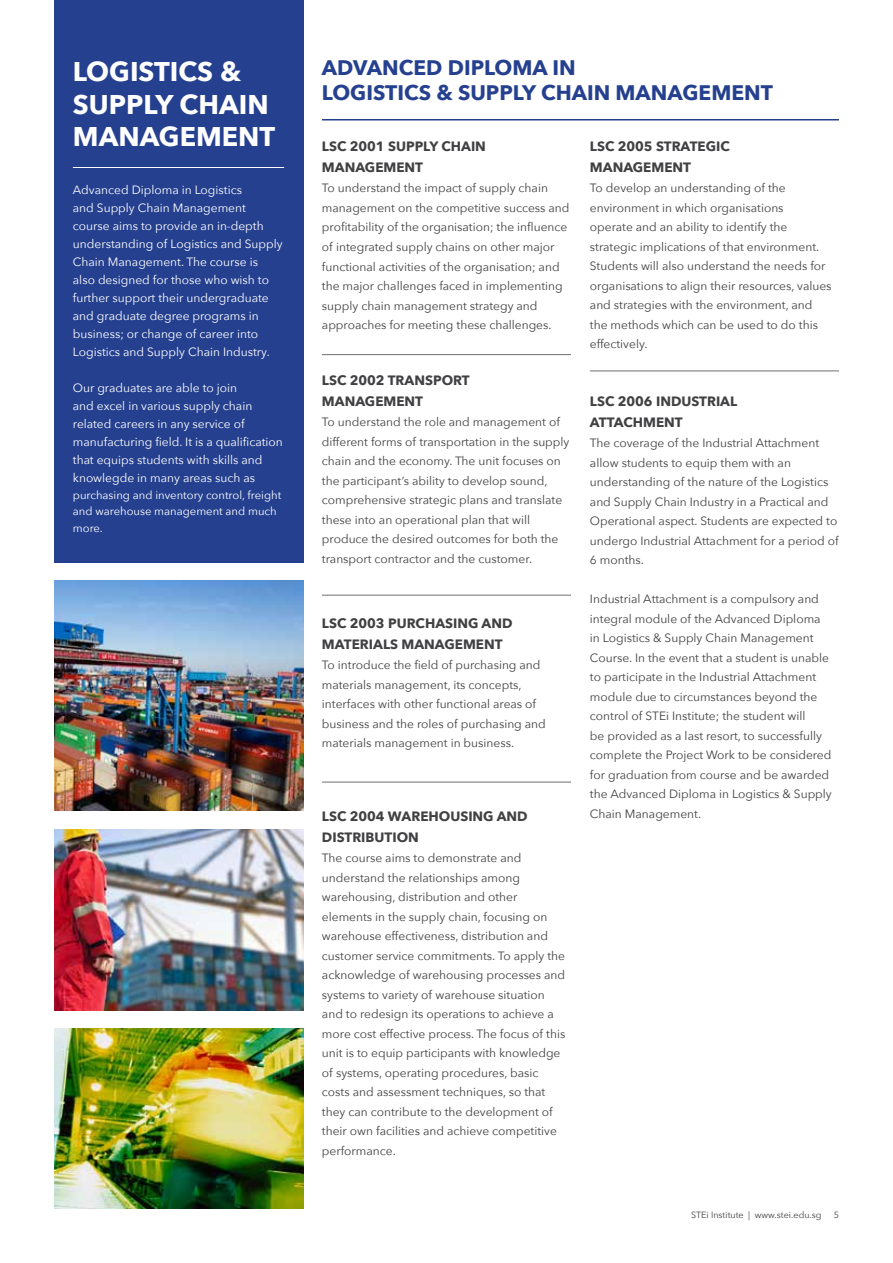
<style>
.page{position:relative;width:893px;height:1263px;background:#fff}
.page>*{position:absolute;margin:0;border:0;box-sizing:border-box;transform-origin:0 0}
.t1{font:700 27px/32.4px "Avenir Next";color:#fff}
.t2{font:700 21px/25.2px "Avenir Next";color:#25408f}
.t3{font:700 13.5px/21px "Avenir Next";color:#414042}
.t4{font:12px/19.5px "Avenir Next";color:#414042}
.t5{font:12px/18px "Avenir Next";color:#fff}
.t6{font:11.25px/16.5px "Avenir Next";color:#fff}
.t7{font:9px "Avenir Next";color:#414042}
</style>
<div class="page">
<hr style="left:322px;top:354px;width:249px;height:1px;background:#6d6e71">
<hr style="left:322px;top:595px;width:249px;height:1px;background:#6d6e71">
<hr style="left:322px;top:782px;width:249px;height:1px;background:#6d6e71">
<hr style="left:590px;top:371px;width:249px;height:1px;background:#6d6e71">
<div style="left:54px;top:0;width:249px;height:562px;background:#25408f"></div>
<hr style="left:73px;top:167px;width:211px;height:1px;background:#fff">
<img style="left:54px;top:580px;width:249px;height:230px">
<img style="left:54px;top:829px;width:249px;height:181px">
<img style="left:54px;top:1029px;width:249px;height:180px">
<hr style="left:322px;top:119px;width:517px;height:1px;background:#25408f">
<h1 class="t1" style="left:73px;top:55px;width:204px">LOGISTICS &amp;<br>SUPPLY CHAIN<br>MANAGEMENT</h1>
<p class="t5" style="left:73px;top:181px;width:211px">Advanced Diploma in Logistics<br>and Supply Chain Management course aims to provide an in-depth understanding of Logistics and Supply Chain Management. The course is also designed for those who wish to further support their undergraduate and graduate degree programs in business; or change of career into Logistics and Supply Chain Industry.</p>
<p class="t5" style="left:73px;top:379px;width:211px">Our graduates are able to join<br>and excel in various supply chain related careers in any service of manufacturing field. It is a qualification that equips students with skills and knowlegde in many areas such as</p>
<p class="t6" style="left:73px;top:486px;width:210px">purchasing and inventory control, freight and warehouse management and much more.</p>
<h2 class="t2" style="left:322px;top:55px;width:452px">ADVANCED DIPLOMA IN<br>LOGISTICS &amp; SUPPLY CHAIN MANAGEMENT</h2>
<p class="t3" style="left:322px;top:136px;width:165px">LSC 2001 SUPPLY CHAIN<br>MANAGEMENT</p>
<p class="t4" style="left:322px;top:178px;width:249px">To understand the impact of supply chain management on the competitive success and profitability of the organisation; the influence of integrated supply chains on other major functional activities of the organisation; and the major challenges faced in implementing supply chain management strategy and approaches for meeting these challenges.</p>
<p class="t3" style="left:322px;top:369px;width:149px">LSC 2002 TRANSPORT<br>MANAGEMENT</p>
<p class="t4" style="left:322px;top:412px;width:249px">To understand the role and management of different forms of transportation in the supply chain and the economy. The unit focuses on the participant’s ability to develop sound, comprehensive strategic plans and translate these into an operational plan that will produce the desired outcomes for both the transport contractor and the customer.</p>
<p class="t3" style="left:322px;top:612px;width:192px">LSC 2003 PURCHASING AND<br>MATERIALS MANAGEMENT</p>
<p class="t4" style="left:322px;top:655px;width:225px">To introduce the field of purchasing and materials management, its concepts, interfaces with other functional areas of business and the roles of purchasing and materials management in business.</p>
<p class="t3" style="left:322px;top:805px;width:207px">LSC 2004 WAREHOUSING AND<br>DISTRIBUTION</p>
<p class="t4" style="left:322px;top:848px;width:245px">The course aims to demonstrate and understand the relationships among warehousing, distribution and other elements in the supply chain, focusing on warehouse effectiveness, distribution and customer service commitments. To apply the acknowledge of warehousing processes and systems to variety of warehouse situation and to redesign its operations to achieve a more cost effective process. The focus of this unit is to equip participants with knowledge of systems, operating procedures, basic costs and assessment techniques, so that they can contribute to the development of their own facilities and achieve competitive performance.</p>
<p class="t3" style="left:590px;top:136px;width:141px">LSC 2005 STRATEGIC<br>MANAGEMENT</p>
<p class="t4" style="left:590px;top:178px;width:243px">To develop an understanding of the environment in which organisations<br>operate and an ability to identify the strategic implications of that environment.<br>Students will also understand the needs for organisations to align their resources, values and strategies with the environment, and the methods which can be used to do this effectively.</p>
<p class="t3" style="left:590px;top:391px;width:149px">LSC 2006 INDUSTRIAL<br>ATTACHMENT</p>
<p class="t4" style="left:590px;top:433px;width:250px">The coverage of the Industrial Attachment allow students to equip them with an understanding of the nature of the Logistics and Supply Chain Industry in a Practical and Operational aspect. Students are expected to undergo Industrial Attachment for a period of 6 months.</p>
<p class="t4" style="left:590px;top:589px;width:243px">Industrial Attachment is a compulsory and integral module of the Advanced Diploma in Logistics &amp; Supply Chain Management Course. In the event that a student is unable to participate in the Industrial Attachment module due to circumstances beyond the control of STEi Institute; the student will<br>be provided as a last resort, to successfully complete the Project Work to be considered for graduation from course and be awarded the Advanced Diploma in Logistics &amp; Supply Chain Management.</p>
<p class="t7" style="left:691px;top:1207px;width:132px">STEi Institute | www.stei.edu.sg</p>
<p class="t7" style="left:834px;top:1207px;width:7px">5</p>
</div>
